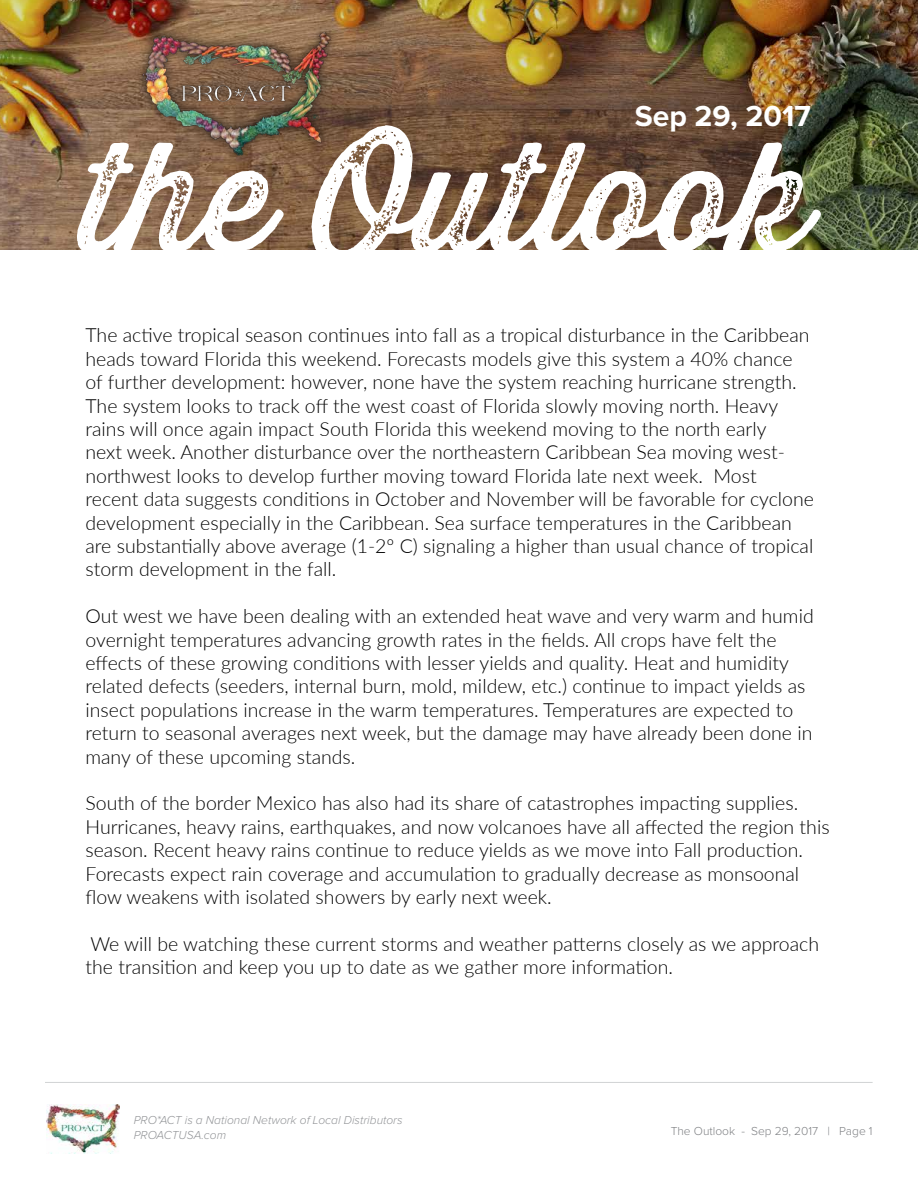
<style>
.page{position:relative;width:918px;height:1188px;background:#fff}
.page>*{position:absolute;margin:0;border:0;box-sizing:border-box;transform-origin:0 0}
.t1{font:150.75px "Thirsty Rough Reg Two";color:#fff}
.t2{font:700 30px "Proxima Nova";color:#fff}
.t3{font:300 19.5px/23.4px "Lato";color:#000}
.t4{font:italic 300 12px/14.4px "Proxima Nova";color:#939598}
.t5{font:300 12px "Proxima Nova";color:#808285}
</style>
<div class="page">
<img style="left:0;top:0;width:918px;height:249px">
<div style="left:134px;top:22px;width:206px;height:141px;background:#000;opacity:.6"></div>
<img style="left:142px;top:32px;width:189px;height:125px">
<img style="left:46px;top:1104px;width:74px;height:49px">
<hr style="left:45px;top:1082px;width:828px;height:1px;background:#d1d3d4">
<h2 class="t2" style="left:635px;top:99px;width:178px">Sep 29, 2017</h2>
<h1 class="t1" style="left:83px;top:86px;width:730px">the Outlook</h1>
<p class="t3" style="left:86px;top:323px;width:730px">The active tropical season continues into fall as a tropical disturbance in the Caribbean heads toward Florida this weekend. Forecasts models give this system a 40% chance of further development: however, none have the system reaching hurricane strength.<br>The system looks to track off the west coast of Florida slowly moving north. Heavy rains will once again impact South Florida this weekend moving to the north early<br>next week. Another disturbance over the northeastern Caribbean Sea moving west&shy;northwest looks to develop further moving toward Florida late next week. Most recent data suggests conditions in October and November will be favorable for cyclone development especially in the Caribbean. Sea surface temperatures in the Caribbean are substantially above average (1-2º C) signaling a higher than usual chance of tropical storm development in the fall.</p>
<p class="t3" style="left:86px;top:604px;width:730px">Out west we have been dealing with an extended heat wave and very warm and humid overnight temperatures advancing growth rates in the fields. All crops have felt the effects of these growing conditions with lesser yields and quality. Heat and humidity related defects (seeders, internal burn, mold, mildew, etc.) continue to impact yields as insect populations increase in the warm temperatures. Temperatures are expected to return to seasonal averages next week, but the damage may have already been done in many of these upcoming stands.</p>
<p class="t3" style="left:86px;top:791px;width:746px">South of the border Mexico has also had its share of catastrophes impacting supplies.<br>Hurricanes, heavy rains, earthquakes, and now volcanoes have all affected the region this season. Recent heavy rains continue to reduce yields as we move into Fall production.<br>Forecasts expect rain coverage and accumulation to gradually decrease as monsoonal flow weakens with isolated showers by early next week.</p>
<p class="t3" style="left:86px;top:931px;width:735px">We will be watching these current storms and weather patterns closely as we approach the transition and keep you up to date as we gather more information.</p>
<p class="t4" style="left:134px;top:1114px;width:270px">PRO*ACT is a National Network of Local Distributors<br>PROACTUSA.com</p>
<p class="t5" style="left:671px;top:1126px;width:203px">The Outlook - Sep 29, 2017 | Page 1</p>
</div>
